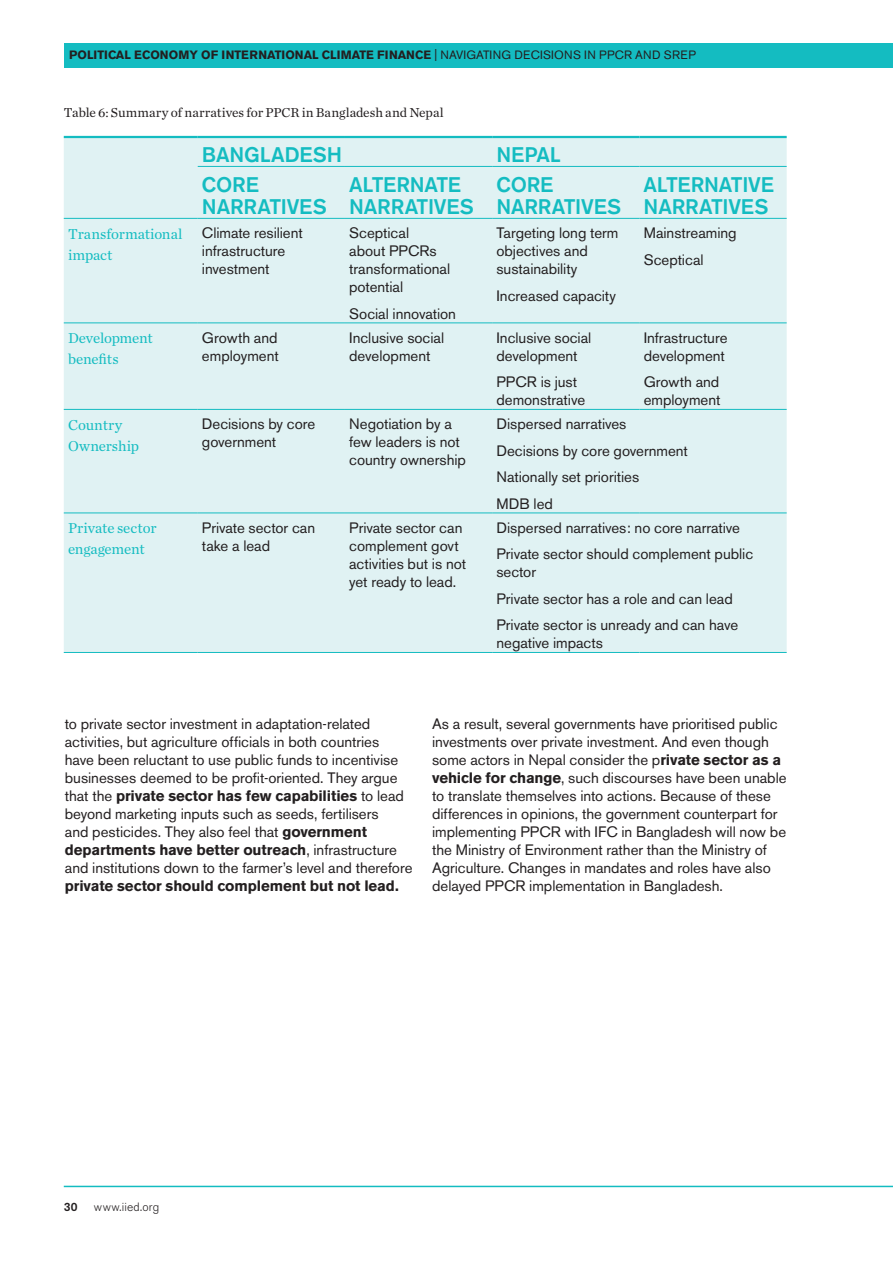
<style>
.page{position:relative;width:893px;height:1263px;background:#fff}
.page>*{position:absolute;margin:0;border:0;box-sizing:border-box;transform-origin:0 0}
.t1{font:500 21px/22.5px "Akzidenz Grotesk BE";letter-spacing:-.01em;color:#14bcc1}
.t2{font:15px/18px "Akzidenz Grotesk BE";color:#231f20}
.t3{font:15px/21px "Chronicle Text G1";letter-spacing:-.01em;color:#14bcc1}
.t4{font:700 15px "Akzidenz Grotesk BE";letter-spacing:-.005em;color:#231f20}
.t5{font:13.5px "Chronicle Text G1";color:#231f20}
.t6{font:700 12px "Akzidenz Grotesk BE";color:#231f20}
.t7{font:300 12px "Akzidenz Grotesk BE";letter-spacing:.015em;color:#231f20}
.t8{font:500 12px "Akzidenz Grotesk BE";color:#231f20}
.s1{font-weight:400}
.s2{font-weight:700}
</style>
<div class="page">
<div style="left:65px;top:43px;width:828px;height:24px;background:#14bcc1"></div>
<hr style="left:64px;top:1186px;width:829px;height:1px;background:#14bcc1">
<div style="left:64px;top:138px;width:723px;height:514px;background:#e0f2f3"></div>
<hr style="left:198px;top:166px;width:147px;height:1px;background:#14bcc1">
<hr style="left:345px;top:166px;width:147px;height:1px;background:#14bcc1">
<hr style="left:492px;top:166px;width:147px;height:1px;background:#14bcc1">
<hr style="left:639px;top:166px;width:148px;height:1px;background:#14bcc1">
<hr style="left:64px;top:322px;width:134px;height:1px;background:#14bcc1">
<hr style="left:198px;top:322px;width:147px;height:1px;background:#14bcc1">
<hr style="left:345px;top:322px;width:147px;height:1px;background:#14bcc1">
<hr style="left:492px;top:322px;width:147px;height:1px;background:#14bcc1">
<hr style="left:639px;top:322px;width:148px;height:1px;background:#14bcc1">
<hr style="left:64px;top:409px;width:134px;height:1px;background:#14bcc1">
<hr style="left:198px;top:409px;width:147px;height:1px;background:#14bcc1">
<hr style="left:345px;top:409px;width:147px;height:1px;background:#14bcc1">
<hr style="left:64px;top:512px;width:134px;height:1px;background:#14bcc1">
<hr style="left:198px;top:512px;width:147px;height:1px;background:#14bcc1">
<hr style="left:345px;top:512px;width:147px;height:1px;background:#14bcc1">
<hr style="left:198px;top:652px;width:147px;height:1px;background:#14bcc1">
<hr style="left:345px;top:652px;width:147px;height:1px;background:#14bcc1">
<hr style="left:492px;top:652px;width:147px;height:1px;background:#14bcc1">
<hr style="left:639px;top:652px;width:148px;height:1px;background:#14bcc1">
<hr style="left:64px;top:136px;width:134px;height:2px;background:#14bcc1">
<hr style="left:198px;top:136px;width:147px;height:2px;background:#14bcc1">
<hr style="left:345px;top:136px;width:147px;height:2px;background:#14bcc1">
<hr style="left:492px;top:136px;width:147px;height:2px;background:#14bcc1">
<hr style="left:639px;top:136px;width:148px;height:2px;background:#14bcc1">
<hr style="left:198px;top:218px;width:147px;height:1px;background:#14bcc1">
<hr style="left:345px;top:218px;width:147px;height:1px;background:#14bcc1">
<hr style="left:492px;top:218px;width:147px;height:1px;background:#14bcc1">
<hr style="left:639px;top:218px;width:148px;height:1px;background:#14bcc1">
<hr style="left:64px;top:218px;width:134px;height:1px;background:#14bcc1">
<hr style="left:64px;top:652px;width:134px;height:1px;background:#14bcc1">
<hr style="left:492px;top:409px;width:147px;height:1px;background:#14bcc1">
<hr style="left:639px;top:409px;width:148px;height:1px;background:#14bcc1">
<hr style="left:492px;top:512px;width:147px;height:1px;background:#14bcc1">
<hr style="left:639px;top:512px;width:148px;height:1px;background:#14bcc1">
<p class="t6" style="left:69px;top:48px;width:628px">Political economy of international climate finance <span class="s1">| Navigatin g decision s in PPCR an d SREP</span></p>
<p class="t5" style="left:64px;top:102px;width:381px">Table 6: Summary of narratives for PPCR in Bangladesh and Nepal</p>
<h1 class="t1" style="left:202px;top:143px;width:84px">BAN GLADES</h1>
<h1 class="t1" style="left:327px;top:143px;width:17px">H</h1>
<h1 class="t1" style="left:496px;top:143px;width:29px">NEPA</h1>
<h1 class="t1" style="left:550px;top:143px;width:12px">L</h1>
<h1 class="t1" style="left:202px;top:173px;width:44px">CORE<br>NARRA</h1>
<h1 class="t1" style="left:496px;top:173px;width:44px">CORE<br>NARRA</h1>
<h1 class="t1" style="left:349px;top:173px;width:49px">ALTERNA</h1>
<h1 class="t1" style="left:436px;top:173px;width:24px">TE</h1>
<h1 class="t1" style="left:349px;top:195px;width:15px">NARRA</h1>
<h1 class="t1" style="left:417px;top:195px;width:44px">TIVES</h1>
<h1 class="t1" style="left:269px;top:195px;width:44px">TIVES</h1>
<h1 class="t1" style="left:564px;top:195px;width:44px">TIVES</h1>
<p class="t3" style="left:68px;top:223px;width:116px">Transformational impact</p>
<p class="t2" style="left:202px;top:224px;width:102px">Climate resilient infrastructure investment</p>
<p class="t2" style="left:349px;top:224px;width:103px">Sceptical<br>about PPCRs transformational potential</p>
<p class="t2" style="left:349px;top:304px;width:108px">Social innovation</p>
<p class="t2" style="left:496px;top:224px;width:123px">Targeting long term objectives and sustainability</p>
<p class="t2" style="left:496px;top:286px;width:121px">Increased capacity</p>
<p class="t3" style="left:68px;top:327px;width:86px">Development benefits</p>
<p class="t2" style="left:202px;top:328px;width:78px">Growth and employment</p>
<p class="t2" style="left:349px;top:328px;width:96px">Inclusive social development</p>
<p class="t2" style="left:496px;top:328px;width:96px">Inclusive social development</p>
<p class="t2" style="left:496px;top:373px;width:90px">PPCR is just demonstrative</p>
<h1 class="t1" style="left:644px;top:173px;width:49px">ALTERNA</h1>
<h1 class="t1" style="left:731px;top:173px;width:42px">TIVE</h1>
<h1 class="t1" style="left:644px;top:195px;width:15px">NARRA</h1>
<h1 class="t1" style="left:711px;top:195px;width:44px">TIVES</h1>
<p class="t2" style="left:644px;top:220px;width:94px;line-height:26.5px">Mainstreaming<br>Sceptical</p>
<p class="t2" style="left:644px;top:328px;width:85px">Infrastructure development</p>
<p class="t2" style="left:644px;top:373px;width:78px">Growth and employment</p>
<p class="t3" style="left:68px;top:414px;width:73px">Country<br>Ownership</p>
<p class="t2" style="left:202px;top:415px;width:115px">Decisions by core government</p>
<p class="t2" style="left:349px;top:415px;width:118px">Negotiation by a few leaders is not country ownership</p>
<p class="t2" style="left:496px;top:411px;width:193px;line-height:26.5px">Dispersed narratives<br>Decisions by core government<br>Nationally set priorities<br>MDB led</p>
<p class="t3" style="left:68px;top:517px;width:90px">Private sector engagement</p>
<p class="t2" style="left:202px;top:518px;width:115px">Private sector can take a lead</p>
<p class="t2" style="left:349px;top:518px;width:118px">Private sector can complement govt activities but is not yet ready to lead.</p>
<p class="t2" style="left:496px;top:514px;width:258px;line-height:26.5px">Dispersed narratives: no core narrative<br>Private sector should complement public</p>
<p class="t2" style="left:496px;top:559px;width:243px;line-height:26.5px">sector<br>Private sector has a role and can lead<br>Private sector is unready and can have</p>
<p class="t2" style="left:496px;top:634px;width:108px">negative impacts</p>
<p class="t2" style="left:65px;top:715px;width:349px">to private sector investment in adaptation-related activities, but agriculture officials in both countries<br>have been reluctant to use public funds to incentivise businesses deemed to be profit-oriented. They argue that the <span class="s2">private sector has few capabilities</span> to lead beyond marketing inputs such as seeds, fertilisers<br>and pesticides. They also feel that <span class="s2">government departments have better outreach</span>, infrastructure and institutions down to the farmer’s level and therefore</p>
<p class="t4" style="left:65px;top:877px;width:335px">private sector should complement but not lead.</p>
<p class="t2" style="left:432px;top:715px;width:356px">As a result, several governments have prioritised public investments over private investment. And even though some actors in Nepal consider the p<span class="s2">rivate sector as a vehicle for change</span>, such discourses have been unable to translate themselves into actions. Because of these differences in opinions, the government counterpart for implementing PPCR with IFC in Bangladesh will now be the Ministry of Environment rather than the Ministry of Agriculture. Changes in mandates and roles have also delayed PPCR implementation in Bangladesh.</p>
<p class="t8" style="left:64px;top:1199px;width:15px">30</p>
<p class="t7" style="left:94px;top:1200px;width:67px">www.iied.org</p>
</div>
